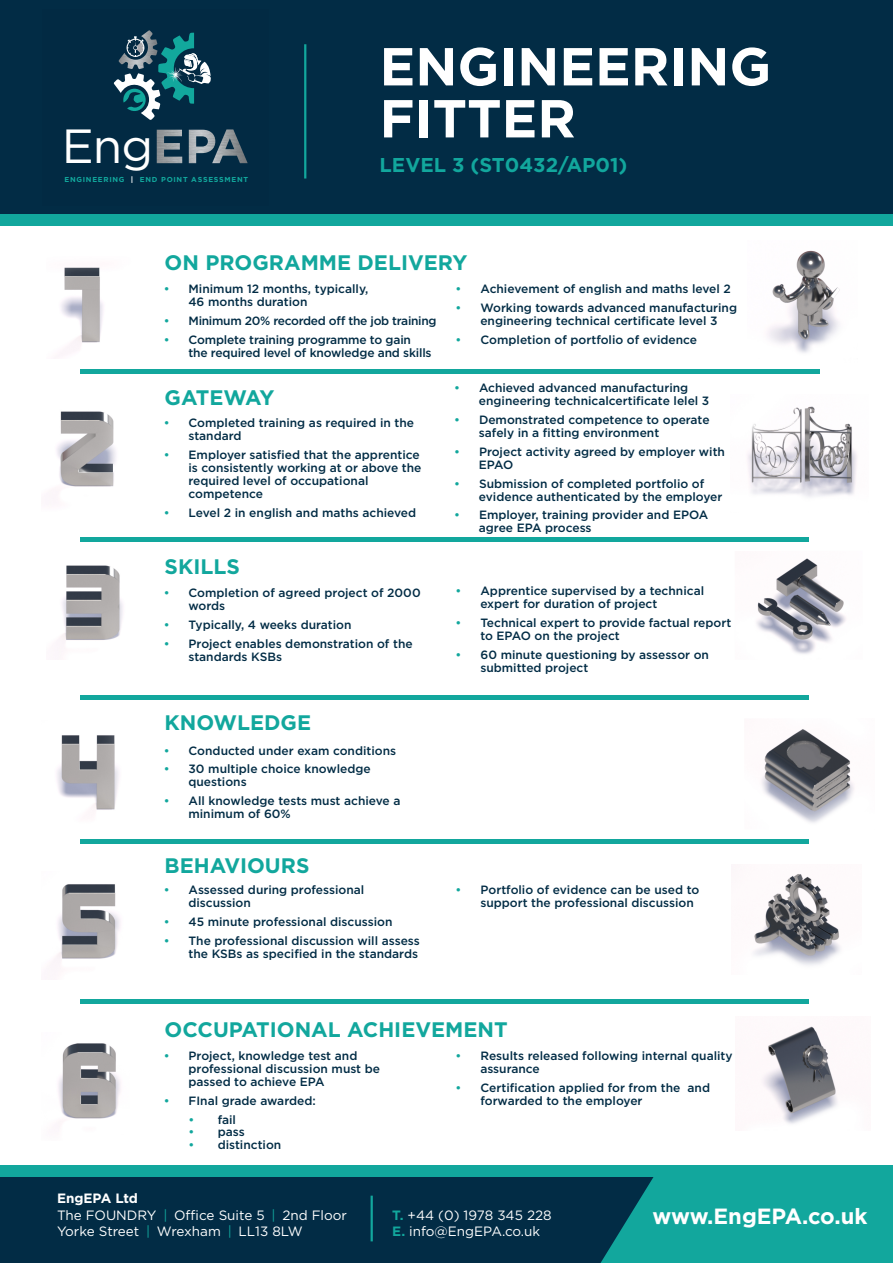
<style>
.page{position:relative;width:893px;height:1263px;background:#fff}
.page>*{position:absolute;margin:0;border:0;box-sizing:border-box;transform-origin:0 0}
.t1{font:700 53.4px "Gotham";color:#fff}
.t2{font:47.85px "Gotham";color:#fff}
.t3{font:700 22.05px "Gotham";color:#fff}
.t4{font:700 21px "Gotham";color:#12a79d}
.t5{font:700 21px "Gotham";letter-spacing:-.045em;color:#12a79d}
.t6{font:700 19.95px "Gotham";color:#12a79d}
.t7{font:13.5px "Gotham";color:#fff}
.t8{font:700 13.5px "Gotham";color:#fff}
.t9{font:500 12px/12.9px "Gotham";color:#022c45}
.t10{font:500 12px "Gotham";letter-spacing:-.025em;color:#022c45}
.t11{font:700 7.2px "Gotham";letter-spacing:.1em;color:#12a89d}
.s1{color:#fff}
.s2{color:#12a79d}
.s3{font-weight:700;color:#12a79d}
</style>
<div class="page">
<img style="left:767px;top:250px;width:73px;height:103px">
<div style="left:0;top:0;width:893px;height:225px;background:#022c45"></div>
<div style="left:0;top:214px;width:893px;height:11px;background:#12a79d"></div>
<hr style="left:304px;top:44px;width:2px;height:134px;background:#12a79d">
<img style="left:747px;top:406px;width:110px;height:91px">
<img style="left:53px;top:411px;width:63px;height:88px">
<hr style="left:80px;top:538px;width:729px;height:4px;background:#12a79d">
<img style="left:756px;top:558px;width:90px;height:96px">
<div style="left:80px;top:695px;width:729px;height:5px;background:#12a79d"></div>
<hr style="left:80px;top:839px;width:729px;height:4px;background:#12a79d">
<img style="left:761px;top:729px;width:93px;height:94px">
<img style="left:754px;top:874px;width:86px;height:91px">
<img style="left:762px;top:1026px;width:76px;height:98px">
<img style="left:61px;top:267px;width:42px;height:87px">
<hr style="left:80px;top:369px;width:739px;height:4px;background:#12a79d">
<img style="left:59px;top:565px;width:64px;height:79px">
<img style="left:57px;top:735px;width:62px;height:75px">
<img style="left:52px;top:884px;width:68px;height:82px">
<img style="left:58px;top:1043px;width:63px;height:76px">
<hr style="left:80px;top:1000px;width:729px;height:4px;background:#12a79d">
<img style="left:145px;top:30px;width:7px;height:3px">
<svg style="left:114px;top:33px;width:97px;height:87px"></svg>
<img style="left:157px;top:130px;width:25px;height:33px">
<img style="left:189px;top:130px;width:23px;height:33px">
<img style="left:212px;top:129px;width:36px;height:34px">
<div style="left:0;top:1177px;width:893px;height:86px;background:#022c45"></div>
<div style="left:0;top:1166px;width:893px;height:11px;background:#12a79d"></div>
<hr style="left:371px;top:1196px;width:2px;height:45px;background:#12a79d">
<svg style="left:600px;top:1177px;width:293px;height:86px;background:#109b94"></svg>
<p class="t2" style="left:62px;top:118px;width:93px">Eng</p>
<p class="t11" style="left:64px;top:177px;width:185px">ENGINEERING <span class="s1">|</span> END POINT ASSESSMENT</p>
<p class="t1" style="left:380px;top:36px;width:393px">ENGINEERING</p>
<p class="t1" style="left:380px;top:88px;width:198px">FITTER</p>
<p class="t6" style="left:380px;top:154px;width:249px">LEVEL 3 (ST0432/AP01)</p>
<p class="t4" style="left:165px;top:251px;width:304px">ON PROGRAMME DELIVERY</p>
<p class="t9" style="left:456px;top:283px;width:277px"><span class="s2">•</span> Achievement of english and maths level 2</p>
<p class="t9" style="left:456px;top:302px;width:283px;text-align:center"><span class="s2">•</span> Working towards advanced manufacturing engineering technical certificate level 3</p>
<p class="t9" style="left:456px;top:334px;width:243px"><span class="s2">•</span> Completion of portfolio of evidence</p>
<p class="t9" style="left:188px;top:283px;width:181px;text-indent:-25px"><span class="s2">•</span> Minimum 12 months, typically,<br>46 months duration</p>
<p class="t10" style="left:164px;top:314px;width:274px"><span class="s2">•</span> Minimum 20% recorded off the job training</p>
<p class="t9" style="left:188px;top:334px;width:245px;text-indent:-25px"><span class="s2">•</span> Complete training programme to gain the required level of knowledge and skills</p>
<p class="t5" style="left:165px;top:385px;width:111px">GATEWAY</p>
<p class="t9" style="left:479px;top:382px;width:232px;text-indent:-25px"><span class="s2">•</span> Achieved advanced manufacturing engineering technicalcertificate lelel 3</p>
<p class="t9" style="left:479px;top:413px;width:232px;text-indent:-25px"><span class="s2">•</span> Demonstrated competence to operate safely in a fitting environment</p>
<p class="t9" style="left:479px;top:445px;width:248px;text-indent:-25px"><span class="s2">•</span> Project activity agreed by employer with<br>EPAO</p>
<p class="t9" style="left:479px;top:477px;width:245px;text-indent:-25px"><span class="s2">•</span> Submission of completed portfolio of evidence authenticated by the employer</p>
<p class="t9" style="left:479px;top:509px;width:231px;text-indent:-25px"><span class="s2">•</span> Employer, training provider and EPOA agree EPA process</p>
<p class="t9" style="left:188px;top:417px;width:227px;text-indent:-25px"><span class="s2">•</span> Completed training as required in the standard</p>
<p class="t9" style="left:188px;top:449px;width:235px;text-indent:-25px"><span class="s2">•</span> Employer satisfied that the apprentice is consistently working at or above the required level of occupational competence</p>
<p class="t9" style="left:164px;top:506px;width:254px"><span class="s2">•</span> Level 2 in english and maths achieved</p>
<p class="t4" style="left:165px;top:555px;width:77px">SKILLS</p>
<p class="t9" style="left:188px;top:586px;width:234px;text-indent:-25px"><span class="s2">•</span> Completion of agreed project of 2000 words</p>
<p class="t9" style="left:164px;top:618px;width:189px"><span class="s2">•</span> Typically, 4 weeks duration</p>
<p class="t9" style="left:188px;top:637px;width:226px;text-indent:-25px"><span class="s2">•</span> Project enables demonstration of the standards KSBs</p>
<p class="t4" style="left:165px;top:711px;width:148px">KNOWLEDGE</p>
<p class="t9" style="left:164px;top:744px;width:234px"><span class="s2">•</span> Conducted under exam conditions</p>
<p class="t9" style="left:188px;top:763px;width:184px;text-indent:-25px"><span class="s2">•</span> 30 multiple choice knowledge questions</p>
<p class="t9" style="left:188px;top:795px;width:214px;text-indent:-25px"><span class="s2">•</span> All knowledge tests must achieve a minimum of 60%</p>
<p class="t4" style="left:165px;top:854px;width:146px">BEHAVIOURS</p>
<p class="t9" style="left:188px;top:884px;width:177px;text-indent:-25px"><span class="s2">•</span> Assessed during professional discussion</p>
<p class="t9" style="left:164px;top:915px;width:230px"><span class="s2">•</span> 45 minute professional discussion</p>
<p class="t9" style="left:164px;top:934px;width:258px;text-align:right"><span class="s2">•</span> The professional discussion will assess the KSBs as specified in the standards</p>
<p class="t9" style="left:480px;top:584px;width:225px;text-indent:-25px"><span class="s2">•</span> Apprentice supervised by a technical expert for duration of project</p>
<p class="t9" style="left:480px;top:616px;width:252px;text-indent:-25px"><span class="s2">•</span> Technical expert to provide factual report to EPAO on the project</p>
<p class="t9" style="left:480px;top:648px;width:230px;text-indent:-25px"><span class="s2">•</span> 60 minute questioning by assessor on submitted project</p>
<p class="t9" style="left:480px;top:884px;width:220px;text-indent:-25px"><span class="s2">•</span> Portfolio of evidence can be used to support the professional discussion</p>
<p class="t4" style="left:165px;top:1018px;width:345px">OCCUPATIONAL ACHIEVEMENT</p>
<p class="t9" style="left:480px;top:1049px;width:254px;text-indent:-25px"><span class="s2">•</span> Results released following internal quality assurance</p>
<p class="t9" style="left:480px;top:1081px;width:231px;text-indent:-25px"><span class="s2">•</span> Certification applied for from the and forwarded to the employer</p>
<p class="t9" style="left:164px;top:1049px;width:195px"><span class="s2">•</span> Project, knowledge test and</p>
<p class="t9" style="left:188px;top:1062px;width:193px">professional discussion must be passed to achieve EPA</p>
<p class="t9" style="left:164px;top:1094px;width:154px"><span class="s2">•</span> FInal grade awarded:</p>
<p class="t9" style="left:189px;top:1113px;width:49px"><span class="s2">•</span> fail</p>
<p class="t9" style="left:189px;top:1126px;width:58px"><span class="s2">•</span> pass</p>
<p class="t9" style="left:189px;top:1139px;width:94px"><span class="s2">•</span> distinction</p>
<p class="t8" style="left:57px;top:1191px;width:83px">EngEPA Ltd</p>
<p class="t7" style="left:57px;top:1207px;width:292px">The FOUNDRY <span class="s2">|</span> Office Suite 5 <span class="s2">|</span> 2nd Floor</p>
<p class="t7" style="left:57px;top:1223px;width:247px">Yorke Street <span class="s2">|</span> Wrexham <span class="s2">|</span> LL13 8LW</p>
<p class="t7" style="left:392px;top:1207px;width:161px"><span class="s3">T.</span> +44 (0) 1978 345 228</p>
<p class="t7" style="left:392px;top:1223px;width:150px"><span class="s3">E.</span> info@EngEPA.co.uk</p>
<p class="t3" style="left:652px;top:1203px;width:216px">www.EngEPA.co.uk</p>
</div>
